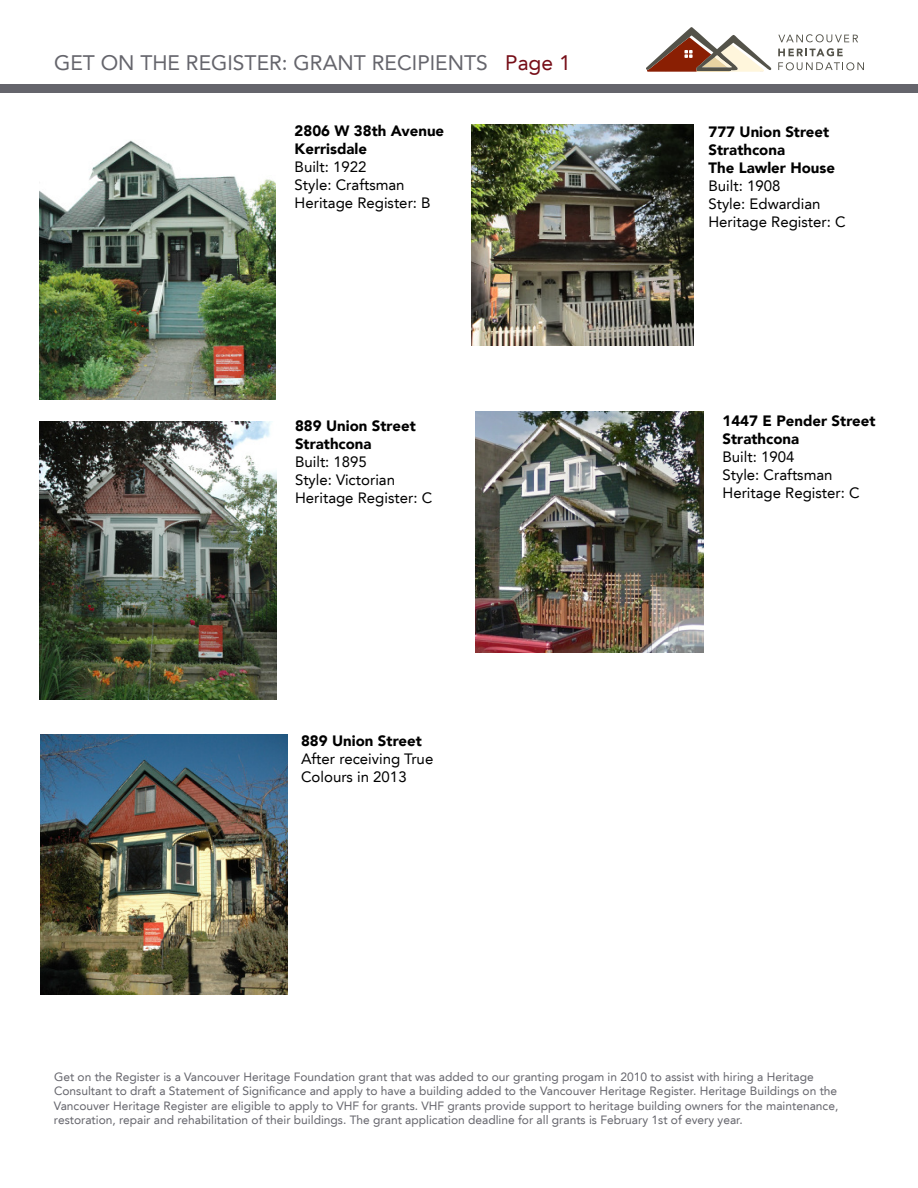
<style>
.page{position:relative;width:918px;height:1188px;background:#fff}
.page>*{position:absolute;margin:0;border:0;box-sizing:border-box;transform-origin:0 0}
.t1{font:21px "Avenir LT";color:#65656c}
.t2{font:15px/18px "Avenir LT";color:#000}
.t3{font:900 15px/18px "Avenir LT";color:#000}
.t4{font:12px/14.4px "Avenir LT";color:#65656c}
.s1{color:#760d17}
</style>
<div class="page">
<div style="left:0;top:84px;width:918px;height:9px;background:#65656c"></div>
<svg style="left:778px;top:34px;width:80px;height:8px"></svg>
<svg style="left:778px;top:62px;width:86px;height:8px"></svg>
<svg style="left:778px;top:48px;width:65px;height:8px"></svg>
<svg style="left:646px;top:27px;width:126px;height:45px"></svg>
<img style="left:40px;top:140px;width:235px;height:260px">
<img style="left:471px;top:125px;width:222px;height:221px">
<img style="left:40px;top:422px;width:236px;height:278px">
<img style="left:475px;top:411px;width:229px;height:241px">
<img style="left:41px;top:735px;width:246px;height:259px">
<h1 class="t1" style="left:54px;top:54px;width:518px">GET ON THE REGISTER: GRANT RECIPIENTS <span class="s1">Page 1</span></h1>
<p class="t3" style="left:295px;top:121px;width:151px">2806 W 38th Avenue<br>Kerrisdale</p>
<p class="t2" style="left:295px;top:159px;width:138px">Built: 1922<br>Style: Craftsman<br>Heritage Register: B</p>
<p class="t3" style="left:295px;top:417px;width:122px">889 Union Street<br>Strathcona</p>
<p class="t2" style="left:295px;top:454px;width:139px">Built: 1895<br>Style: Victorian<br>Heritage Register: C</p>
<p class="t3" style="left:301px;top:732px;width:122px">889 Union Street</p>
<p class="t2" style="left:301px;top:751px;width:134px">After receiving True<br>Colours in 2013</p>
<p class="t3" style="left:708px;top:122px;width:128px">777 Union Street<br>Strathcona<br>The Lawler House</p>
<p class="t2" style="left:708px;top:178px;width:139px">Built: 1908<br>Style: Edwardian<br>Heritage Register: C</p>
<p class="t3" style="left:723px;top:412px;width:154px">1447 E Pender Street<br>Strathcona</p>
<p class="t2" style="left:723px;top:449px;width:139px">Built: 1904<br>Style: Craftsman<br>Heritage Register: C</p>
<p class="t4" style="left:54px;top:1070px;width:786px">Get on the Register is a Vancouver Heritage Foundation grant that was added to our granting progam in 2010 to assist with hiring a Heritage Consultant to draft a Statement of Signi!cance and apply to have a building added to the Vancouver Heritage Register. Heritage Buildings on the Vancouver Heritage Register are eligible to apply to VHF for grants. VHF grants provide support to heritage building owners for the maintenance, restoration, repair and rehabilitation of their buildings. The grant application deadline for all grants is February 1st of every year.</p>
</div>
